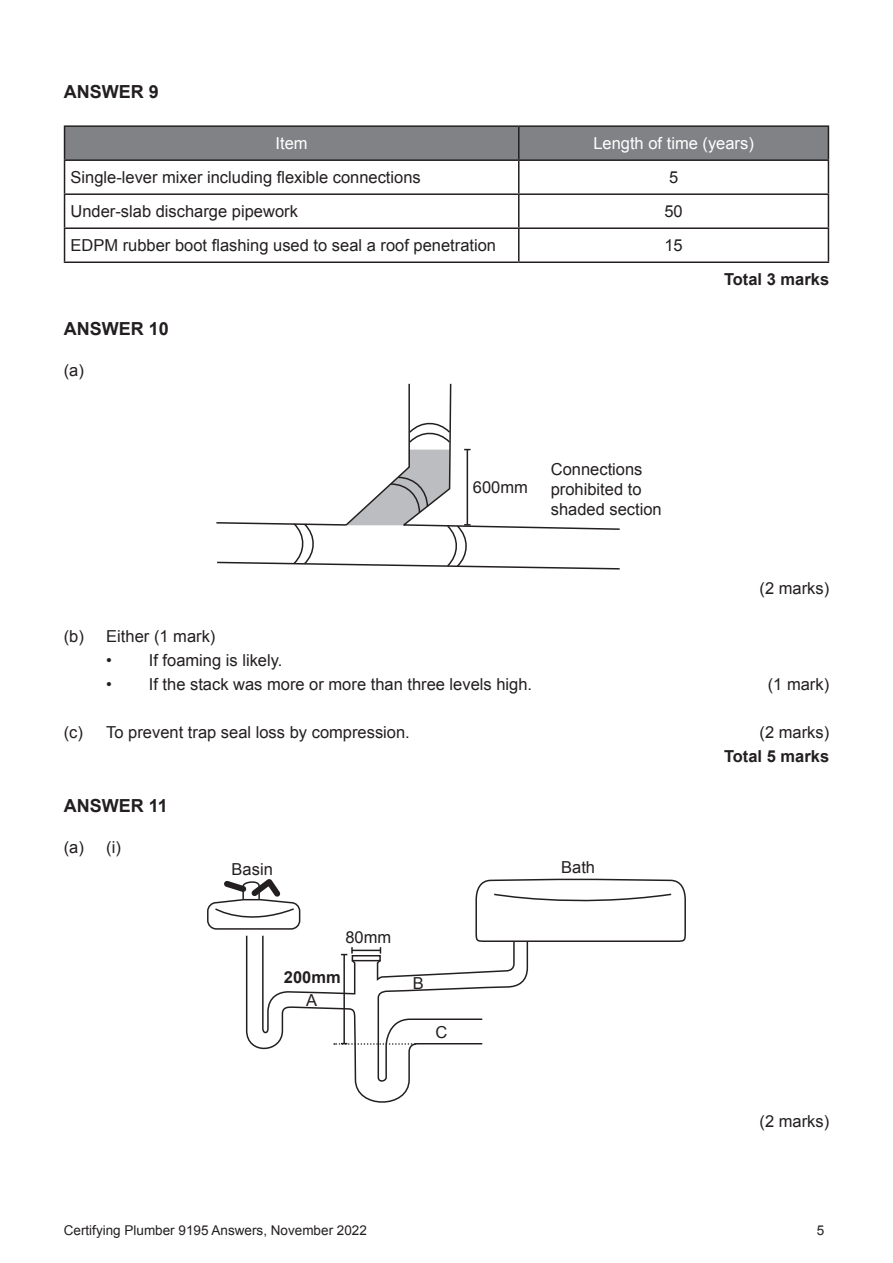
<style>
.page{position:relative;width:893px;height:1263px;background:#fff}
.page>*{position:absolute;margin:0;border:0;box-sizing:border-box;transform-origin:0 0}
.t1{font:700 18px "Arial";color:#231f20}
.t2{font:16.5px/19.8px "Arial";color:#231f20}
.t3{font:700 16.5px "Arial";color:#231f20}
.t4{font:16.5px "Arial";color:#fff}
.t5{font:13.5px "Arial";color:#231f20}
</style>
<div class="page">
<div style="left:65px;top:127px;width:763px;height:32px;background:#808285"></div>
<hr style="left:828px;top:161px;width:1px;height:32px;background:#231f20">
<hr style="left:828px;top:195px;width:1px;height:32px;background:#231f20">
<hr style="left:828px;top:229px;width:1px;height:32px;background:#231f20">
<hr style="left:64px;top:125px;width:455px;height:2px;background:#231f20">
<hr style="left:64px;top:127px;width:1px;height:32px;background:#231f20">
<hr style="left:519px;top:125px;width:310px;height:2px;background:#231f20">
<hr style="left:518px;top:127px;width:1px;height:32px;background:#231f20">
<hr style="left:828px;top:127px;width:1px;height:32px;background:#231f20">
<hr style="left:64px;top:159px;width:455px;height:2px;background:#231f20">
<hr style="left:64px;top:161px;width:1px;height:32px;background:#231f20">
<hr style="left:519px;top:159px;width:310px;height:2px;background:#231f20">
<hr style="left:518px;top:161px;width:1px;height:32px;background:#231f20">
<hr style="left:64px;top:193px;width:455px;height:2px;background:#231f20">
<hr style="left:64px;top:195px;width:1px;height:32px;background:#231f20">
<hr style="left:519px;top:193px;width:310px;height:2px;background:#231f20">
<hr style="left:518px;top:195px;width:1px;height:32px;background:#231f20">
<hr style="left:64px;top:227px;width:455px;height:2px;background:#231f20">
<hr style="left:64px;top:229px;width:1px;height:32px;background:#231f20">
<hr style="left:519px;top:227px;width:310px;height:2px;background:#231f20">
<hr style="left:518px;top:229px;width:1px;height:32px;background:#231f20">
<hr style="left:64px;top:261px;width:455px;height:2px;background:#231f20">
<hr style="left:519px;top:261px;width:310px;height:2px;background:#231f20">
<svg style="left:216px;top:383px;width:404px;height:187px"></svg>
<hr style="left:467px;top:450px;width:1px;height:75px;background:#231f20">
<div style="left:207px;top:902px;width:93px;height:28px;border:2px solid #231f20;border-radius:9px"></div>
<svg style="left:214px;top:878px;width:472px;height:225px"></svg>
<p class="t1" style="left:64px;top:81px;width:97px">ANSWER 9</p>
<p class="t4" style="left:276px;top:134px;width:34px">Item</p>
<p class="t4" style="left:593px;top:134px;width:162px">Length of time (years)</p>
<p class="t2" style="left:71px;top:167px;width:352px">Single-lever mixer including flexible connections</p>
<p class="t2" style="left:669px;top:167px;width:11px">5</p>
<p class="t2" style="left:71px;top:202px;width:229px">Under-slab discharge pipework</p>
<p class="t2" style="left:664px;top:202px;width:20px">50</p>
<p class="t2" style="left:71px;top:236px;width:427px">EDPM rubber boot flashing used to seal a roof penetration</p>
<p class="t2" style="left:664px;top:236px;width:20px">15</p>
<p class="t3" style="left:724px;top:270px;width:107px">Total 3 marks</p>
<p class="t1" style="left:64px;top:318px;width:107px">ANSWER 10</p>
<p class="t2" style="left:64px;top:361px;width:22px">(a)</p>
<p class="t2" style="left:473px;top:477px;width:57px">600mm</p>
<p class="t2" style="left:551px;top:459px;width:112px">Connections prohibited to shaded section</p>
<p class="t2" style="left:759px;top:578px;width:71px">(2 marks)</p>
<p class="t2" style="left:64px;top:626px;width:153px">(b) Either (1 mark)</p>
<p class="t2" style="left:106px;top:650px;width:178px">• If foaming is likely.</p>
<p class="t2" style="left:106px;top:674px;width:427px">• If the stack was more or more than three levels high.</p>
<p class="t2" style="left:768px;top:674px;width:63px">(1 mark)</p>
<p class="t2" style="left:64px;top:722px;width:348px">(c) To prevent trap seal loss by compression.</p>
<p class="t2" style="left:759px;top:722px;width:71px">(2 marks)</p>
<p class="t3" style="left:724px;top:746px;width:107px">Total 5 marks</p>
<p class="t1" style="left:64px;top:795px;width:106px">ANSWER 11</p>
<p class="t2" style="left:64px;top:837px;width:59px">(a) (i)</p>
<p class="t2" style="left:232px;top:859px;width:43px">Basin</p>
<p class="t2" style="left:561px;top:857px;width:35px">Bath</p>
<p class="t2" style="left:345px;top:928px;width:47px">80mm</p>
<p class="t3" style="left:284px;top:967px;width:58px">200mm</p>
<p class="t2" style="left:306px;top:990px;width:13px">A</p>
<p class="t2" style="left:413px;top:973px;width:13px">B</p>
<p class="t2" style="left:436px;top:1022px;width:13px">C</p>
<p class="t2" style="left:759px;top:1111px;width:71px">(2 marks)</p>
<p class="t5" style="left:64px;top:1222px;width:305px">Certifying Plumber 9195 Answers, November 2022</p>
<p class="t5" style="left:817px;top:1222px;width:9px">5</p>
</div>
